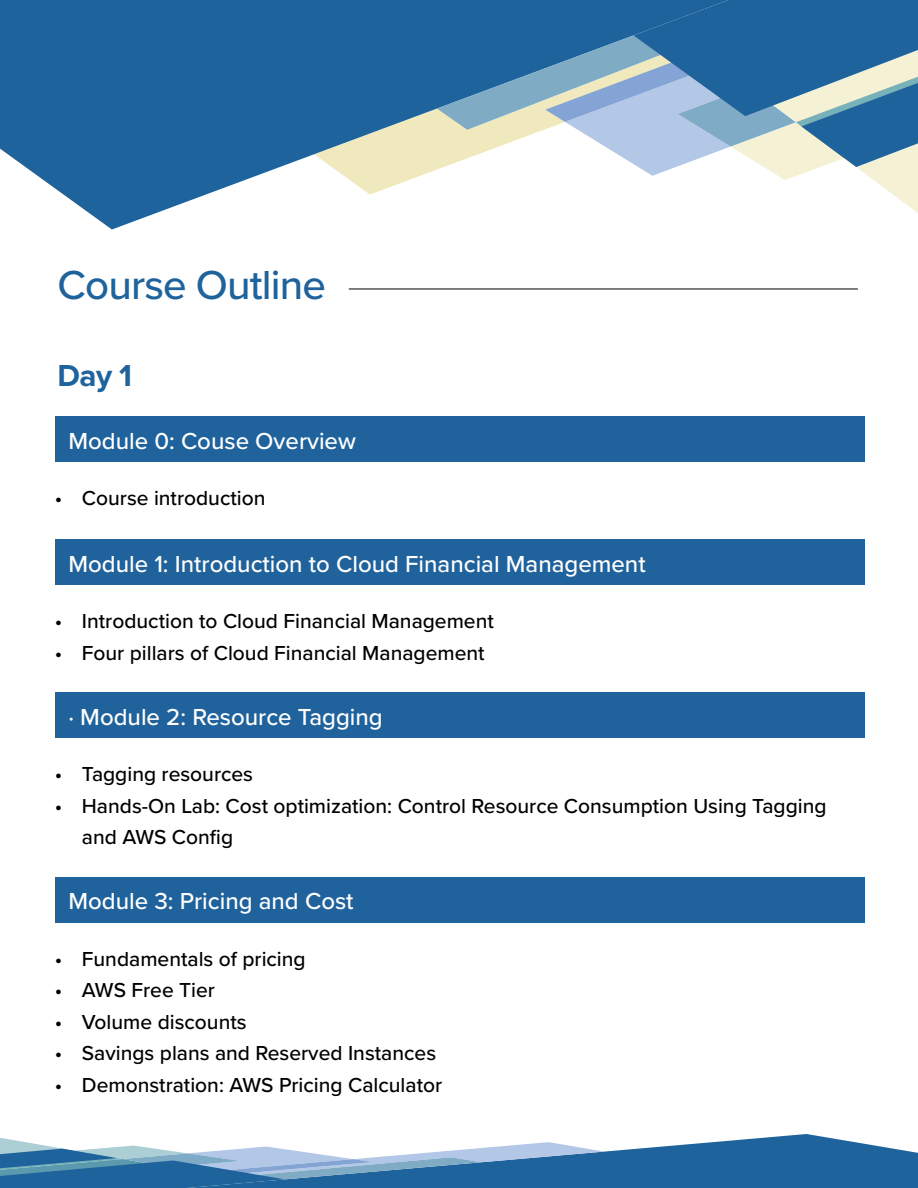
<style>
.page{position:relative;width:918px;height:1188px;background:#fff}
.page>*{position:absolute;margin:0;border:0;box-sizing:border-box;transform-origin:0 0}
.t1{font:500 42px "Proxima Nova";letter-spacing:-.02em;color:#1f639d}
.t2{font:700 31.5px "Proxima Nova";color:#1f639d}
.t3{font:500 24px "Proxima Nova";color:#fff}
.t4{font:500 21px/31.5px "Proxima Nova";color:#000}
</style>
<div class="page">
<svg style="left:0;top:1134px;width:918px;height:54px"></svg>
<svg style="left:0;top:0;width:437px;height:230px;fill:#1f639d"></svg>
<svg style="left:314px;top:44px;width:123px;height:151px;background:#789db1"></svg>
<svg style="left:437px;top:0;width:481px;height:213px"></svg>
<div style="left:55px;top:416px;width:810px;height:46px;background:#20629b"></div>
<div style="left:55px;top:539px;width:810px;height:46px;background:#20629b"></div>
<div style="left:55px;top:692px;width:810px;height:46px;background:#20629b"></div>
<div style="left:55px;top:877px;width:810px;height:46px;background:#20629b"></div>
<hr style="left:349px;top:289px;width:509px;height:1px;background:#000">
<h1 class="t1" style="left:58px;top:254px;width:270px">Course Outline</h1>
<h2 class="t2" style="left:58px;top:357px;width:76px">Day 1</h2>
<p class="t3" style="left:68px;top:423px;width:289px">Module 0: Couse Overview</p>
<p class="t4" style="left:55px;top:482px;width:212px">• Course introduction</p>
<p class="t3" style="left:68px;top:546px;width:579px">Module 1: Introduction to Cloud Financial Management</p>
<p class="t4" style="left:55px;top:605px;width:440px">• Introduction to Cloud Financial Management</p>
<p class="t4" style="left:55px;top:636px;width:431px">• Four pillars of Cloud Financial Management</p>
<p class="t3" style="left:68px;top:699px;width:316px">· Module 2: Resource Tagging</p>
<p class="t4" style="left:55px;top:758px;width:200px">• Tagging resources</p>
<p class="t4" style="left:82px;top:789px;width:746px;text-indent:-27px">• Hands-On Lab: Cost optimization: Control Resource Consumption Using Tagging and AWS Config</p>
<p class="t3" style="left:68px;top:884px;width:287px">Module 3: Pricing and Cost</p>
<p class="t4" style="left:55px;top:942px;width:252px">• Fundamentals of pricing</p>
<p class="t4" style="left:55px;top:974px;width:162px">• AWS Free Tier</p>
<p class="t4" style="left:55px;top:1005px;width:193px">• Volume discounts</p>
<p class="t4" style="left:55px;top:1037px;width:383px">• Savings plans and Reserved Instances</p>
<p class="t4" style="left:55px;top:1068px;width:389px">• Demonstration: AWS Pricing Calculator</p>
</div>
